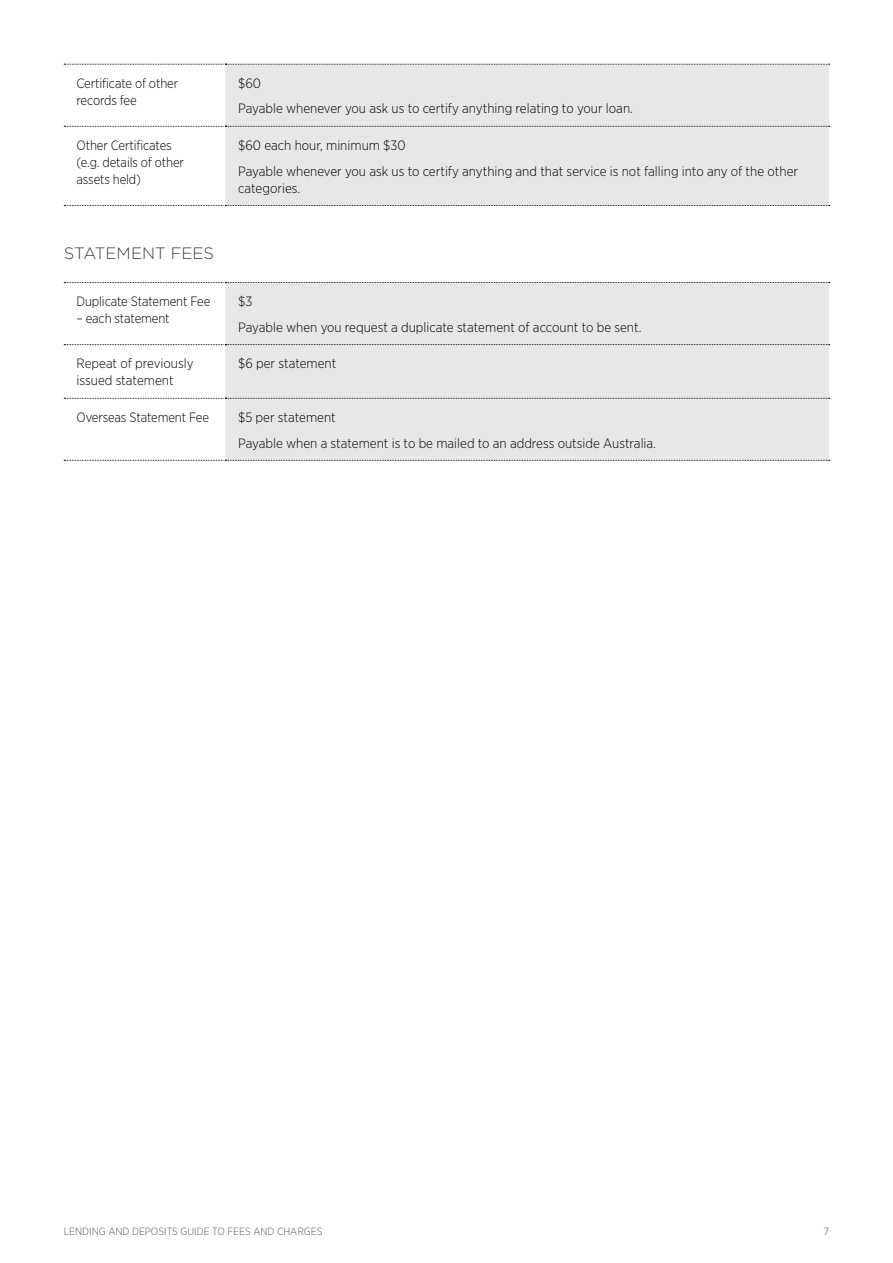
<style>
.page{position:relative;width:893px;height:1263px;background:#fff}
.page>*{position:absolute;margin:0;border:0;box-sizing:border-box;transform-origin:0 0}
.t1{font:300 16.5px "Gotham Rounded";letter-spacing:-.005em;color:#414042}
.t2{font:300 13.5px/17.2px "Gotham Narrow";color:#000}
.t3{font:300 10.5px "Gotham Narrow";color:#565659}
</style>
<div class="page">
<svg style="left:64px;top:64px;width:766px;height:142px"></svg>
<svg style="left:64px;top:282px;width:766px;height:179px"></svg>
<p class="t2" style="left:77px;top:74px;width:103px">Certificate of other records fee</p>
<p class="t2" style="left:238px;top:70px;width:396px;line-height:25.8px">$60<br>Payable whenever you ask us to certify anything relating to your loan.</p>
<p class="t2" style="left:77px;top:136px;width:109px">Other Certificates (e.g. details of other assets held)</p>
<p class="t2" style="left:238px;top:132px;width:561px;line-height:25.8px">$60 each hour, minimum $30<br>Payable whenever you ask us to certify anything and that service is not falling into any of the other</p>
<p class="t2" style="left:238px;top:179px;width:64px">categories.</p>
<p class="t1" style="left:64px;top:242px;width:152px">STATEMENT FEES</p>
<p class="t2" style="left:77px;top:292px;width:135px">Duplicate Statement Fee</p>
<p class="t2" style="left:77px;top:310px;width:95px">– each statement</p>
<p class="t2" style="left:238px;top:288px;width:405px;line-height:25.8px">$3<br>Payable when you request a duplicate statement of account to be sent.</p>
<p class="t2" style="left:77px;top:354px;width:119px">Repeat of previously issued statement</p>
<p class="t2" style="left:238px;top:354px;width:100px">$6 per statement</p>
<p class="t2" style="left:77px;top:408px;width:134px">Overseas Statement Fee</p>
<p class="t2" style="left:238px;top:404px;width:419px;line-height:25.8px">$5 per statement<br>Payable when a statement is to be mailed to an address outside Australia.</p>
<p class="t3" style="left:64px;top:1225px;width:260px">LENDING AND DEPOSITS GUIDE TO FEES AND CHARGES</p>
<p class="t3" style="left:824px;top:1225px;width:7px">7</p>
</div>
